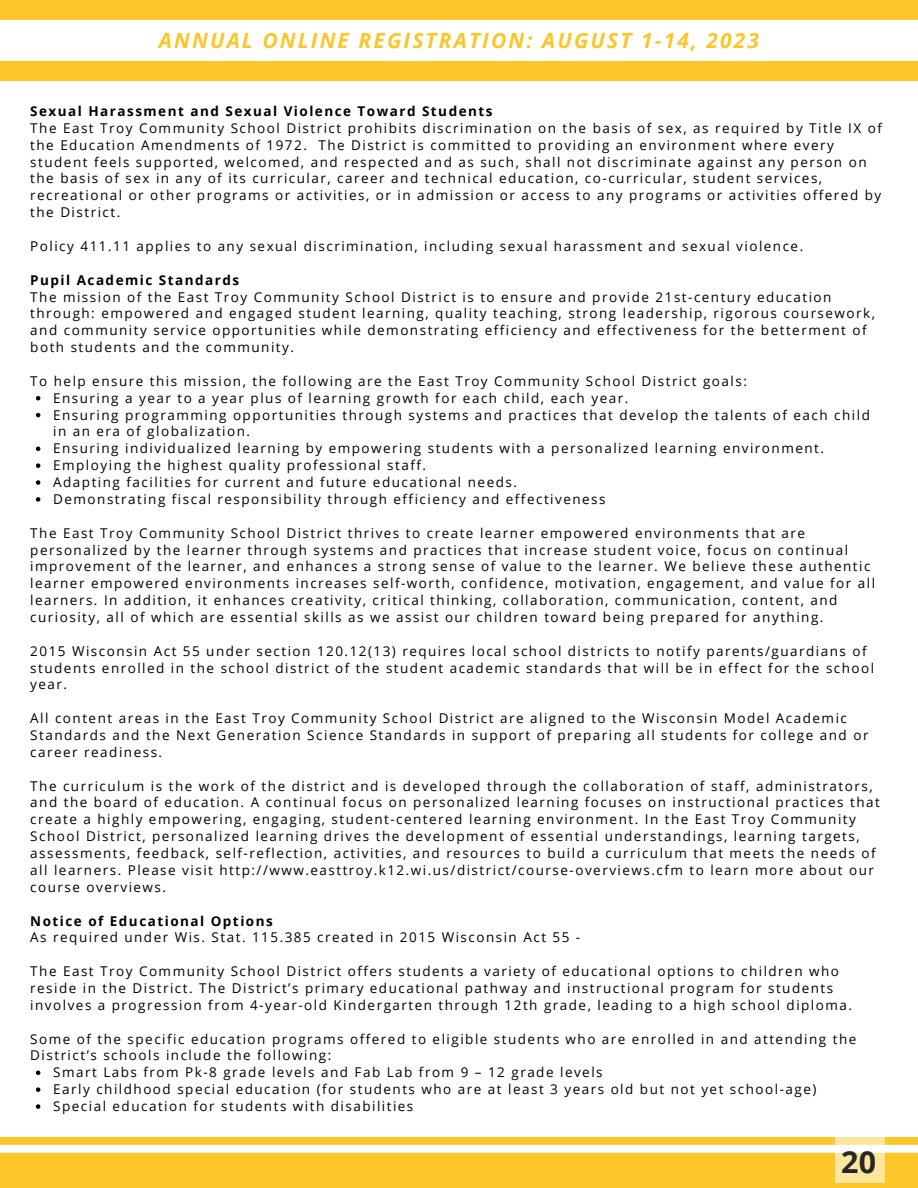
<style>
.page{position:relative;width:918px;height:1188px;background:#fff}
.page>*{position:absolute;margin:0;border:0;box-sizing:border-box;transform-origin:0 0}
.t1{font:700 30.45px "Open Sans";color:#272727}
.t2{font:italic 700 21px "Open Sans";letter-spacing:.1em;color:#fac628}
.t3{font:13.5px/16.8px "Open Sans";letter-spacing:.11em;color:#000}
.t4{font:700 13.5px "Open Sans";letter-spacing:.11em;color:#000}
</style>
<div class="page">
<div style="left:0;top:0;width:918px;height:81px;background:#fac628"></div>
<div style="left:0;top:21px;width:918px;height:40px;background:#fff"></div>
<div style="left:0;top:1138px;width:918px;height:50px;background:#fac628"></div>
<div style="left:0;top:1145px;width:918px;height:8px;background:#fff"></div>
<svg style="left:835px;top:1138px;width:49px;height:45px;fill:#fce59d"></svg>
<svg style="left:36px;top:396px;width:4px;height:4px"></svg>
<svg style="left:36px;top:413px;width:4px;height:4px"></svg>
<svg style="left:36px;top:447px;width:4px;height:4px"></svg>
<svg style="left:36px;top:463px;width:4px;height:5px"></svg>
<svg style="left:36px;top:480px;width:4px;height:5px"></svg>
<svg style="left:36px;top:497px;width:4px;height:5px"></svg>
<svg style="left:36px;top:1071px;width:4px;height:4px"></svg>
<svg style="left:36px;top:1087px;width:4px;height:5px"></svg>
<svg style="left:36px;top:1104px;width:4px;height:5px"></svg>
<p class="t2" style="left:159px;top:25px;width:602px">ANNUAL ONLINE REGISTRATION: AUGUST 1-14, 2023</p>
<p class="t4" style="left:30px;top:102px;width:464px">Sexual Harassment and Sexual Violence Toward Students</p>
<p class="t3" style="left:30px;top:119px;width:853px">The East Troy Community School District prohibits discrimination on the basis of sex, as required by Title IX of the Education Amendments of 1972. The District is committed to providing an environment where every student feels supported, welcomed, and respected and as such, shall not discriminate against any person on the basis of sex in any of its curricular, career and technical education, co-curricular, student services, recreational or other programs or activities, or in admission or access to any programs or activities offered by the District.</p>
<p class="t3" style="left:30px;top:237px;width:774px">Policy 411.11 applies to any sexual discrimination, including sexual harassment and sexual violence.</p>
<p class="t4" style="left:30px;top:270px;width:210px">Pupil Academic Standards</p>
<p class="t3" style="left:30px;top:288px;width:846px">The mission of the East Troy Community School District is to ensure and provide 21st-century education through: empowered and engaged student learning, quality teaching, strong leadership, rigorous coursework, and community service opportunities while demonstrating efficiency and effectiveness for the betterment of both students and the community.</p>
<p class="t3" style="left:30px;top:372px;width:718px">To help ensure this mission, the following are the East Troy Community School District goals:</p>
<p class="t3" style="left:53px;top:389px;width:577px">Ensuring a year to a year plus of learning growth for each child, each year.</p>
<p class="t3" style="left:53px;top:406px;width:818px">Ensuring programming opportunities through systems and practices that develop the talents of each child in an era of globalization.</p>
<p class="t3" style="left:53px;top:440px;width:772px">Ensuring individualized learning by empowering students with a personalized learning environment.</p>
<p class="t3" style="left:53px;top:457px;width:374px">Employing the highest quality professional staff.</p>
<p class="t3" style="left:53px;top:473px;width:465px">Adapting facilities for current and future educational needs.</p>
<p class="t3" style="left:53px;top:490px;width:554px">Demonstrating fiscal responsibility through efficiency and effectiveness</p>
<p class="t3" style="left:30px;top:524px;width:846px">The East Troy Community School District thrives to create learner empowered environments that are personalized by the learner through systems and practices that increase student voice, focus on continual improvement of the learner, and enhances a strong sense of value to the learner. We believe these authentic learner empowered environments increases self-worth, confidence, motivation, engagement, and value for all learners. In addition, it enhances creativity, critical thinking, collaboration, communication, content, and curiosity, all of which are essential skills as we assist our children toward being prepared for anything.</p>
<p class="t3" style="left:30px;top:642px;width:845px">2015 Wisconsin Act 55 under section 120.12(13) requires local school districts to notify parents/guardians of students enrolled in the school district of the student academic standards that will be in effect for the school year.</p>
<p class="t3" style="left:30px;top:710px;width:840px">All content areas in the East Troy Community School District are aligned to the Wisconsin Model Academic<br>Standards and the Next Generation Science Standards in support of preparing all students for college and or career readiness.</p>
<p class="t3" style="left:30px;top:777px;width:851px">The curriculum is the work of the district and is developed through the collaboration of staff, administrators, and the board of education. A continual focus on personalized learning focuses on instructional practices that create a highly empowering, engaging, student-centered learning environment. In the East Troy Community School District, personalized learning drives the development of essential understandings, learning targets, assessments, feedback, self-reflection, activities, and resources to build a curriculum that meets the needs of all learners. Please visit http://www.easttroy.k12.wi.us/district/course-overviews.cfm to learn more about our course overviews.</p>
<p class="t4" style="left:30px;top:911px;width:244px">Notice of Educational Options</p>
<p class="t3" style="left:30px;top:929px;width:552px">As required under Wis. Stat. 115.385 created in 2015 Wisconsin Act 55 -</p>
<p class="t3" style="left:30px;top:962px;width:823px">The East Troy Community School District offers students a variety of educational options to children who reside in the District. The District’s primary educational pathway and instructional program for students involves a progression from 4-year-old Kindergarten through 12th grade, leading to a high school diploma.</p>
<p class="t3" style="left:30px;top:1030px;width:828px">Some of the specific education programs offered to eligible students who are enrolled in and attending the<br>District’s schools include the following:</p>
<p class="t3" style="left:53px;top:1064px;width:551px">Smart Labs from Pk-8 grade levels and Fab Lab from 9 – 12 grade levels</p>
<p class="t3" style="left:53px;top:1081px;width:765px">Early childhood special education (for students who are at least 3 years old but not yet school-age)</p>
<p class="t3" style="left:53px;top:1097px;width:362px">Special education for students with disabilities</p>
<p class="t1" style="left:841px;top:1140px;width:36px">20</p>
</div>
